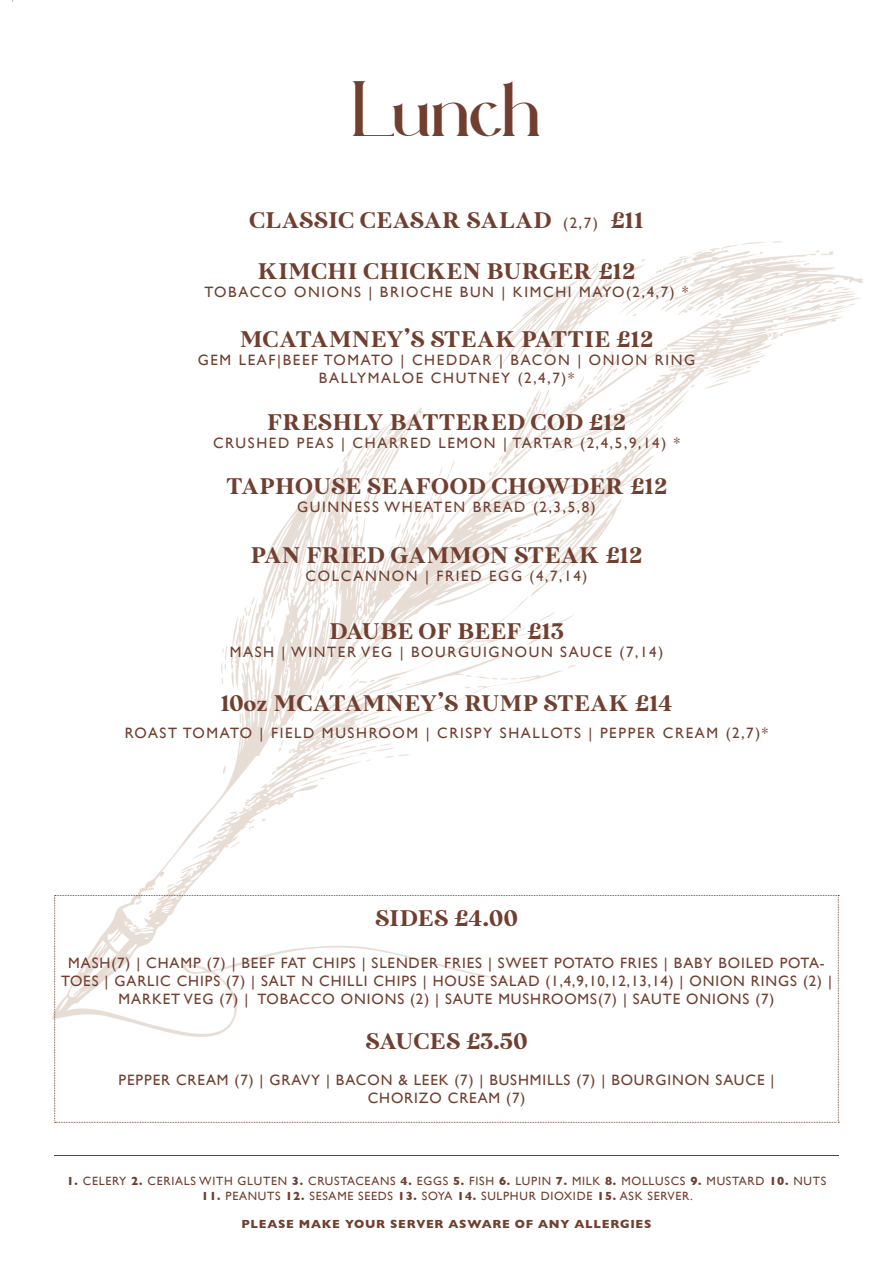
<style>
.page{position:relative;width:893px;height:1263px;background:#fff}
.page>*{position:absolute;margin:0;border:0;box-sizing:border-box;transform-origin:0 0}
.t1{font:39px "Ahganirya Personal Use";color:#713f2f}
.t2{font:22.5px "MADE Sunflower";letter-spacing:.05em;color:#713f2f}
.t3{font:15px/18px "Gill Sans";letter-spacing:.11em;color:#713f2f;text-align:center}
.t4{font:15px/18px "Gill Sans";letter-spacing:.06em;color:#713f2f;text-align:center}
.t5{font:12px "Gill Sans";letter-spacing:.06em;color:#713f2f}
.t6{font:700 12px "Gill Sans";letter-spacing:.06em;color:#713f2f}
.s1{font-family:"Gill Sans";font-size:15px}
.s2{font-weight:700}
</style>
<div class="page">
<img style="left:12px;top:0;width:723px;height:735px">
<img style="left:735px;top:241px;width:129px;height:655px">
<img style="left:52px;top:735px;width:315px;height:284px">
<hr style="left:54px;top:1155px;width:785px;height:1px;background:#703e2e">
<svg style="left:54px;top:895px;width:785px;height:228px"></svg>
<h1 class="t1" style="left:352px;top:99px;width:191px">Lunch</h1>
<h2 class="t2" style="left:250px;top:208px;width:395px">CLASSIC CEASAR SALAD <span class="s1">(2,7)</span> £11</h2>
<h2 class="t2" style="left:258px;top:258px;width:378px">KIMCHI CHICKEN BURGER £12</h2>
<p class="t3" style="left:205px;top:283px;width:485px">TOBACCO ONIONS | BRIOCHE BUN | KIMCHI MAYO(2,4,7) *</p>
<h2 class="t2" style="left:240px;top:327px;width:414px">MCATAMNEY’S STEAK PATTIE £12</h2>
<p class="t3" style="left:198px;top:351px;width:499px">GEM LEAF|BEEF TOMATO | CHEDDAR | BACON | ONION RING<br>BALLYMALOE CHUTNEY (2,4,7)*</p>
<h2 class="t2" style="left:268px;top:409px;width:359px">FRESHLY BATTERED COD £12</h2>
<p class="t3" style="left:213px;top:433px;width:468px">CRUSHED PEAS | CHARRED LEMON | TARTAR (2,4,5,9,14) *</p>
<h2 class="t2" style="left:226px;top:474px;width:442px">TAPHOUSE SEAFOOD CHOWDER £12</h2>
<p class="t3" style="left:297px;top:498px;width:300px">GUINNESS WHEATEN BREAD (2,3,5,8)</p>
<h2 class="t2" style="left:251px;top:542px;width:392px">PAN FRIED GAMMON STEAK £12</h2>
<p class="t3" style="left:306px;top:566px;width:283px">COLCANNON | FRIED EGG (4,7,14)</p>
<h2 class="t2" style="left:330px;top:619px;width:235px">DAUBE OF BEEF £13</h2>
<p class="t3" style="left:230px;top:643px;width:435px">MASH | WINTER VEG | BOURGUIGNOUN SAUCE (7,14)</p>
<h2 class="t2" style="left:221px;top:691px;width:452px">10oz MCATAMNEY’S RUMP STEAK £14</h2>
<p class="t3" style="left:125px;top:724px;width:645px">ROAST TOMATO | FIELD MUSHROOM | CRISPY SHALLOTS | PEPPER CREAM (2,7)*</p>
<h2 class="t2" style="left:376px;top:905px;width:143px">SIDES £4.00</h2>
<p class="t4" style="left:61px;top:954px;width:772px">MASH(7) | CHAMP (7) | BEEF FAT CHIPS | SLENDER FRIES | SWEET POTATO FRIES | BABY BOILED POTA-<br>TOES | GARLIC CHIPS (7) | SALT N CHILLI CHIPS | HOUSE SALAD (1,4,9,10,12,13,14) | ONION RINGS (2) |<br>MARKET VEG (7) | TOBACCO ONIONS (2) | SAUTE MUSHROOMS(7) | SAUTE ONIONS (7)</p>
<h2 class="t2" style="left:366px;top:1029px;width:162px">SAUCES £3.50</h2>
<p class="t4" style="left:119px;top:1071px;width:657px">PEPPER CREAM (7) | GRAVY | BACON &amp; LEEK (7) | BUSHMILLS (7) | BOURGINON SAUCE |<br>CHORIZO CREAM (7)</p>
<p class="t5" style="left:67px;top:1174px;width:761px"><span class="s2">1.</span> CELERY <span class="s2">2.</span> CERIALS WITH GLUTEN <span class="s2">3.</span> CRUSTACEANS <span class="s2">4.</span> EGGS <span class="s2">5.</span> FISH <span class="s2">6.</span> LUPIN <span class="s2">7.</span> MILK <span class="s2">8.</span> MOLLUSCS <span class="s2">9.</span> MUSTARD <span class="s2">10.</span> NUTS</p>
<p class="t5" style="left:202px;top:1188px;width:493px"><span class="s2">11.</span> PEANUTS <span class="s2">12.</span> SESAME SEEDS <span class="s2">13.</span> SOYA <span class="s2">14.</span> SULPHUR DIOXIDE <span class="s2">15.</span> ASK SERVER.</p>
<p class="t6" style="left:242px;top:1215px;width:411px">PLEASE MAKE YOUR SERVER ASWARE OF ANY ALLERGIES</p>
</div>
